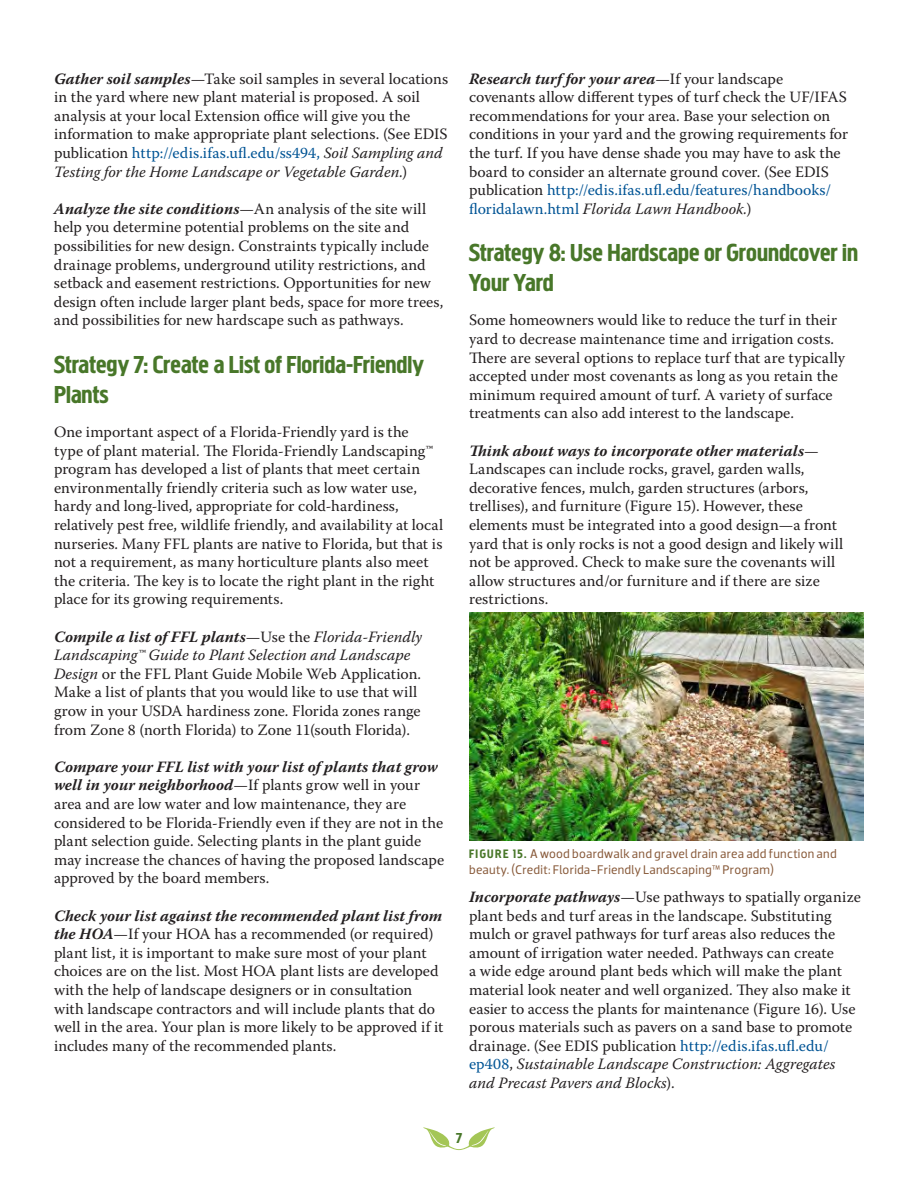
<style>
.page{position:relative;width:918px;height:1188px;background:#fff}
.page>*{position:absolute;margin:0;border:0;box-sizing:border-box;transform-origin:0 0}
.subhead{font:25.5px/30px "Megaphone";color:#487729}
.text{font:15.75px/18.6px "Warnock Pro";color:#231f20}
.t1{font:15px "Megaphone";color:#487729}
.t2{font:12.75px/15.8px "Dobra";letter-spacing:.02em;color:#885a3a}
.s1{font-weight:700;font-style:italic}
.s2{color:#005495}
.s3{font-style:italic}
.s4{font-family:"Megaphone";color:#487729}
</style>
<div class="page">
<svg style="left:423px;top:1127px;width:72px;height:23px"></svg>
<img style="left:469px;top:613px;width:395px;height:228px">
<p class="text" style="left:54px;top:69px;width:396px"><span class="s1">Gather soil samples</span>—Take soil samples in several locations in the yard where new plant material is proposed. A soil analysis at your local Extension office will give you the information to make appropriate plant selections. (See EDIS publication <span class="s2">http://edis.ifas.ufl.edu/ss494,</span> <span class="s3">Soil Sampling and Testing for the Home Landscape or Vegetable Garden.</span>)</p>
<p class="text" style="left:54px;top:199px;width:391px"><span class="s1">Analyze the site conditions</span>—An analysis of the site will help you determine potential problems on the site and possibilities for new design. Constraints typically include drainage problems, underground utility restrictions, and setback and easement restrictions. Opportunities for new design often include larger plant beds, space for more trees, and possibilities for new hardscape such as pathways.</p>
<p class="subhead" style="left:54px;top:349px;width:371px">Strategy 7: Create a List of Florida-Friendly<br>Plants</p>
<p class="text" style="left:54px;top:422px;width:391px">One important aspect of a Florida-Friendly yard is the<br>type of plant material. The Florida-Friendly Landscaping™ program has developed a list of plants that meet certain environmentally friendly criteria such as low water use, hardy and long-lived, appropriate for cold-hardiness, relatively pest free, wildlife friendly, and availability at local nurseries. Many FFL plants are native to Florida, but that is not a requirement, as many horticulture plants also meet the criteria. The key is to locate the right plant in the right place for its growing requirements.</p>
<p class="text" style="left:54px;top:627px;width:370px"><span class="s1">Compile a list of FFL plants</span>—Use the <span class="s3">Florida-Friendly Landscaping™ Guide to Plant Selection and Landscape Design</span> or the FFL Plant Guide Mobile Web Application.<br>Make a list of plants that you would like to use that will grow in your USDA hardiness zone. Florida zones range from Zone 8 (north Florida) to Zone 11(south Florida).</p>
<p class="text" style="left:54px;top:757px;width:392px"><span class="s1">Compare your FFL list with your list of plants that grow well in your neighborhood</span>—If plants grow well in your area and are low water and low maintenance, they are considered to be Florida-Friendly even if they are not in the plant selection guide. Selecting plants in the plant guide may increase the chances of having the proposed landscape approved by the board members.</p>
<p class="text" style="left:54px;top:906px;width:391px"><span class="s1">Check your list against the recommended plant list from the HOA</span>—If your HOA has a recommended (or required) plant list, it is important to make sure most of your plant choices are on the list. Most HOA plant lists are developed with the help of landscape designers or in consultation with landscape contractors and will include plants that do well in the area. Your plan is more likely to be approved if it includes many of the recommended plants.</p>
<p class="text" style="left:469px;top:69px;width:381px"><span class="s1">Research turf for your area</span>—If your landscape covenants allow different types of turf check the UF/IFAS recommendations for your area. Base your selection on conditions in your yard and the growing requirements for the turf. If you have dense shade you may have to ask the board to consider an alternate ground cover. (See EDIS publication <span class="s2">http://edis.ifas.ufl.edu/features/handbooks/ floridalawn.html</span> <span class="s3">Florida Lawn Handbook.</span>)</p>
<p class="subhead" style="left:469px;top:237px;width:390px">Strategy 8: Use Hardscape or Groundcover in<br>Your Yard</p>
<p class="text" style="left:469px;top:311px;width:378px">Some homeowners would like to reduce the turf in their yard to decrease maintenance time and irrigation costs.<br>There are several options to replace turf that are typically accepted under most covenants as long as you retain the minimum required amount of turf. A variety of surface treatments can also add interest to the landscape.</p>
<p class="text" style="left:469px;top:441px;width:376px"><span class="s1">Think about ways to incorporate other materials</span>— Landscapes can include rocks, gravel, garden walls, decorative fences, mulch, garden structures (arbors, trellises), and furniture (Figure 15). However, these elements must be integrated into a good design—a front yard that is only rocks is not a good design and likely will not be approved. Check to make sure the covenants will allow structures and/or furniture and if there are size restrictions.</p>
<p class="t2" style="left:469px;top:846px;width:369px"><span class="s4">FIGURE 15.</span> A wood boardwalk and gravel drain area add function and beauty. (Credit: Florida-Friendly Landscaping™ Program)</p>
<p class="text" style="left:469px;top:887px;width:393px"><span class="s1">Incorporate pathways</span>—Use pathways to spatially organize plant beds and turf areas in the landscape. Substituting mulch or gravel pathways for turf areas also reduces the amount of irrigation water needed. Pathways can create<br>a wide edge around plant beds which will make the plant material look neater and well organized. They also make it easier to access the plants for maintenance (Figure 16). Use porous materials such as pavers on a sand base to promote drainage. (See EDIS publication <span class="s2">http://edis.ifas.ufl.edu/ ep408</span>, <span class="s3">Sustainable Landscape Construction: Aggregates and Precast Pavers and Blocks</span>).</p>
<p class="t1" style="left:456px;top:1129px;width:7px">7</p>
</div>
